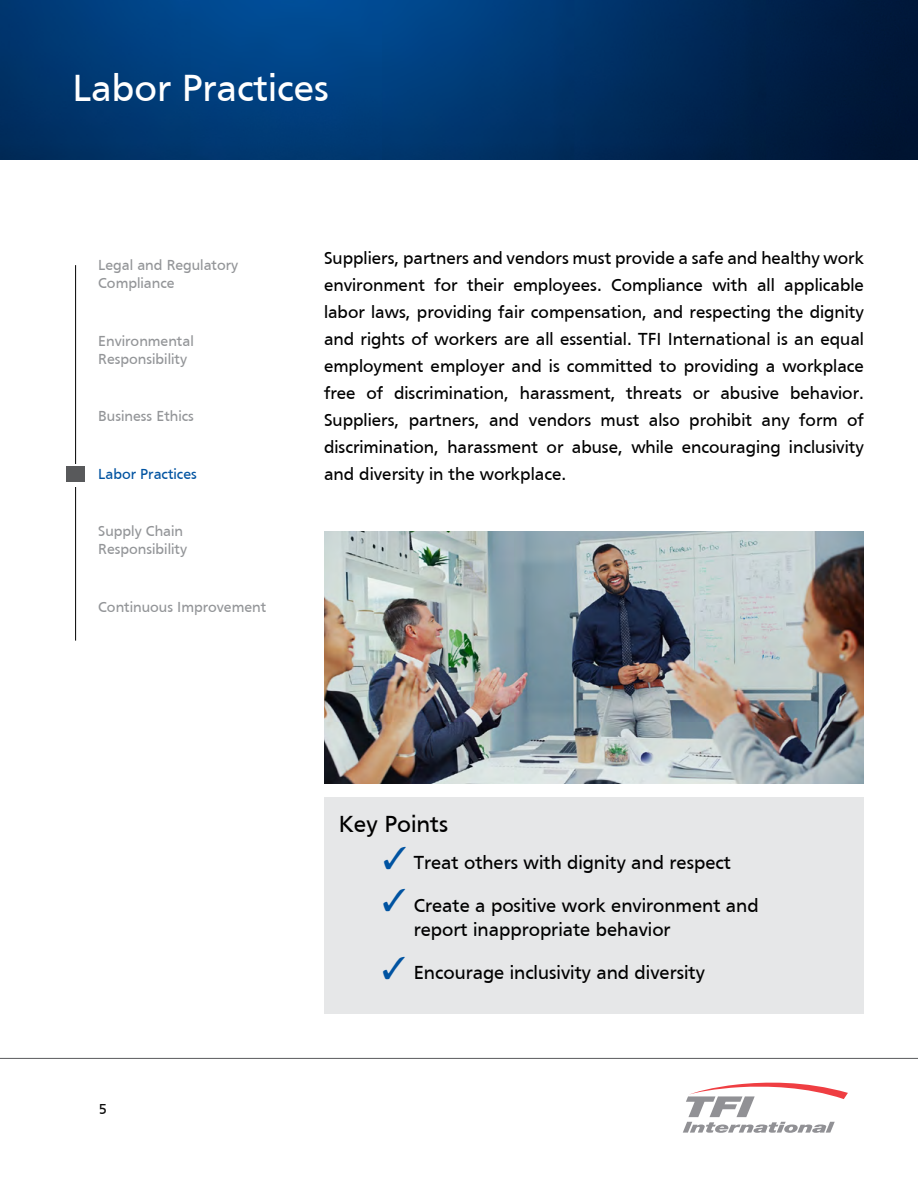
<style>
.page{position:relative;width:918px;height:1188px;background:#fff}
.page>*{position:absolute;margin:0;border:0;box-sizing:border-box;transform-origin:0 0}
.t1{font:39px "Frutiger";color:#fff}
.t2{font:24px "Frutiger";color:#000}
.t3{font:19.5px/23.4px "Frutiger";color:#000}
.t4{font:18px/27px "Frutiger";color:#000;text-align:justify}
.t5{font:15px/18px "Frutiger";color:#939598}
.t6{font:15px "Frutiger";color:#0053a1}
.t7{font:15px "Frutiger";color:#000}
</style>
<div class="page">
<img style="left:0;top:0;width:918px;height:160px">
<hr style="left:0;top:1058px;width:918px;height:1px;background:#58595b">
<hr style="left:75px;top:265px;width:1px;height:376px;background:#000">
<svg style="left:66px;top:464px;width:19px;height:22px"></svg>
<div style="left:66px;top:466px;width:19px;height:15px;background:#58595b"></div>
<svg style="left:683px;top:1083px;width:165px;height:50px"></svg>
<div style="left:324px;top:797px;width:540px;height:217px;background:#e6e7e8"></div>
<img style="left:324px;top:531px;width:540px;height:253px">
<h1 class="t1" style="left:73px;top:65px;width:258px">Labor Practices</h1>
<p class="t5" style="left:98px;top:256px;width:142px">Legal and Regulatory<br>Compliance</p>
<p class="t5" style="left:98px;top:331px;width:97px">Environmental<br>Responsibility</p>
<p class="t5" style="left:98px;top:407px;width:97px">Business Ethics</p>
<p class="t6" style="left:98px;top:465px;width:100px">Labor Practices</p>
<p class="t5" style="left:98px;top:522px;width:90px">Supply Chain<br>Responsibility</p>
<p class="t5" style="left:98px;top:598px;width:170px">Continuous Improvement</p>
<p class="t4" style="left:324px;top:244px;width:542px">Suppliers, partners and vendors must provide a safe and healthy work environment for their employees. Compliance with all applicable labor laws, providing fair compensation, and respecting the dignity and rights of workers are all essential. TFI International is an equal employment employer and is committed to providing a workplace free of discrimination, harassment, threats or abusive behavior.<br>Suppliers, partners, and vendors must also prohibit any form of discrimination, harassment or abuse, while encouraging inclusivity and diversity in the workplace.</p>
<p class="t7" style="left:98px;top:1101px;width:10px">5</p>
<h2 class="t2" style="left:339px;top:810px;width:111px">Key Points</h2>
<p class="t3" style="left:414px;top:850px;width:319px">Treat others with dignity and respect</p>
<p class="t3" style="left:414px;top:894px;width:347px">Create a positive work environment and report inappropriate behavior</p>
<p class="t3" style="left:414px;top:961px;width:293px">Encourage inclusivity and diversity</p>
</div>
